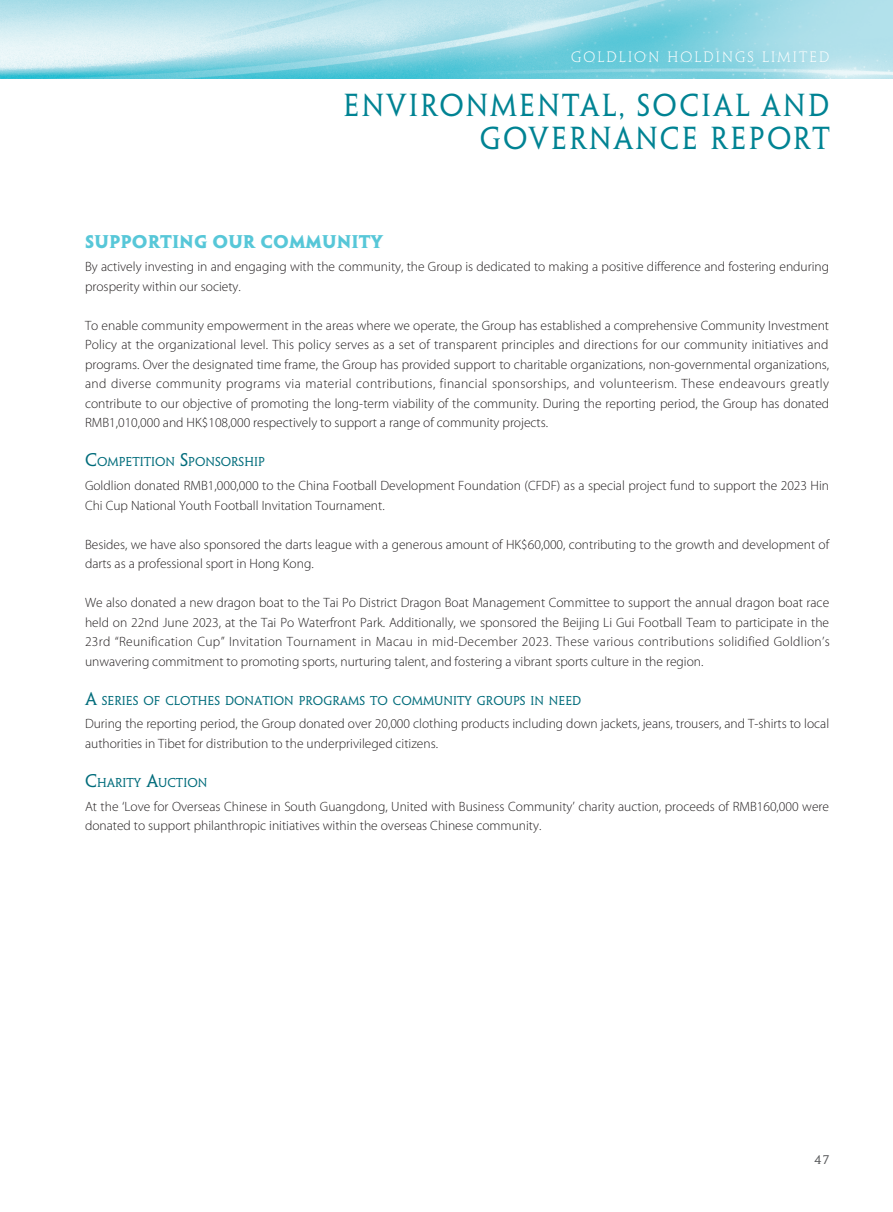
<style>
.page{position:relative;width:893px;height:1212px;background:#fff}
.page>*{position:absolute;margin:0;border:0;box-sizing:border-box;transform-origin:0 0}
.t1{font:28.5px/33px "Penumbra Serif Std";letter-spacing:.085em;color:#008393;text-align:right;scale:.95 1}
._01_H1{font:700 16.5px "Penumbra Serif Std";color:#57c7d8}
._00_txt{font:300 13.5px/19.5px "Myriad Pro";color:#231f20}
.t2{font:300 13.5px "Penumbra Serif Std";letter-spacing:.16em;color:#fff}
._02_H2{font:11.55px "Penumbra Serif Std";color:#006c7b}
.t3{font:11.25px "Penumbra Serif Std";color:#57585a}
.s1{font-size:16.5px}
</style>
<div class="page">
<img style="left:0;top:0;width:893px;height:79px">
<p class="t2" style="left:571px;top:49px;width:260px">GOLDLION HOLDINGS LIMITED</p>
<h1 class="t1" style="left:344px;top:89px;width:513px">ENVIRONMENTAL, SOCIAL AND<br>GOVERNANCE REPORT</h1>
<p class="_01_H1" style="left:85px;top:231px;width:300px">SUPPORTING OUR COMMUNITY</p>
<p class="_00_txt" style="left:85px;top:257px;width:746px">By actively investing in and engaging with the community, the Group is dedicated to making a positive difference and fostering enduring prosperity within our society.</p>
<p class="_00_txt" style="left:85px;top:315px;width:746px;text-align:justify">To enable community empowerment in the areas where we operate, the Group has established a comprehensive Community Investment Policy at the organizational level. This policy serves as a set of transparent principles and directions for our community initiatives and programs. Over the designated time frame, the Group has provided support to charitable organizations, non-governmental organizations, and diverse community programs via material contributions, financial sponsorships, and volunteerism. These endeavours greatly contribute to our objective of promoting the long-term viability of the community. During the reporting period, the Group has donated RMB1,010,000 and HK$108,000 respectively to support a range of community projects.</p>
<p class="_02_H2" style="left:85px;top:455px;width:181px"><span class="s1">C</span>OMPETITION <span class="s1">S</span>PONSORSHIP</p>
<p class="_00_txt" style="left:85px;top:476px;width:746px">Goldlion donated RMB1,000,000 to the China Football Development Foundation (CFDF) as a special project fund to support the 2023 Hin<br>Chi Cup National Youth Football Invitation Tournament.</p>
<p class="_00_txt" style="left:85px;top:534px;width:746px">Besides, we have also sponsored the darts league with a generous amount of HK$60,000, contributing to the growth and development of darts as a professional sport in Hong Kong.</p>
<p class="_00_txt" style="left:85px;top:593px;width:746px;text-align:justify">We also donated a new dragon boat to the Tai Po District Dragon Boat Management Committee to support the annual dragon boat race held on 22nd June 2023, at the Tai Po Waterfront Park. Additionally, we sponsored the Beijing Li Gui Football Team to participate in the 23rd “Reunification Cup” Invitation Tournament in Macau in mid-December 2023. These various contributions solidified Goldlion’s unwavering commitment to promoting sports, nurturing talent, and fostering a vibrant sports culture in the region.</p>
<p class="_02_H2" style="left:85px;top:693px;width:498px"><span class="s1">A</span> SERIES OF CLOTHES DONATION PROGRAMS TO COMMUNITY GROUPS IN NEED</p>
<p class="_00_txt" style="left:85px;top:714px;width:746px">During the reporting period, the Group donated over 20,000 clothing products including down jackets, jeans, trousers, and T-shirts to local authorities in Tibet for distribution to the underprivileged citizens.</p>
<p class="_02_H2" style="left:85px;top:776px;width:124px"><span class="s1">C</span>HARITY <span class="s1">A</span>UCTION</p>
<p class="_00_txt" style="left:85px;top:796px;width:745px">At the ‘Love for Overseas Chinese in South Guangdong, United with Business Community’ charity auction, proceeds of RMB160,000 were donated to support philanthropic initiatives within the overseas Chinese community.</p>
<p class="t3" style="left:814px;top:1153px;width:16px">47</p>
</div>
